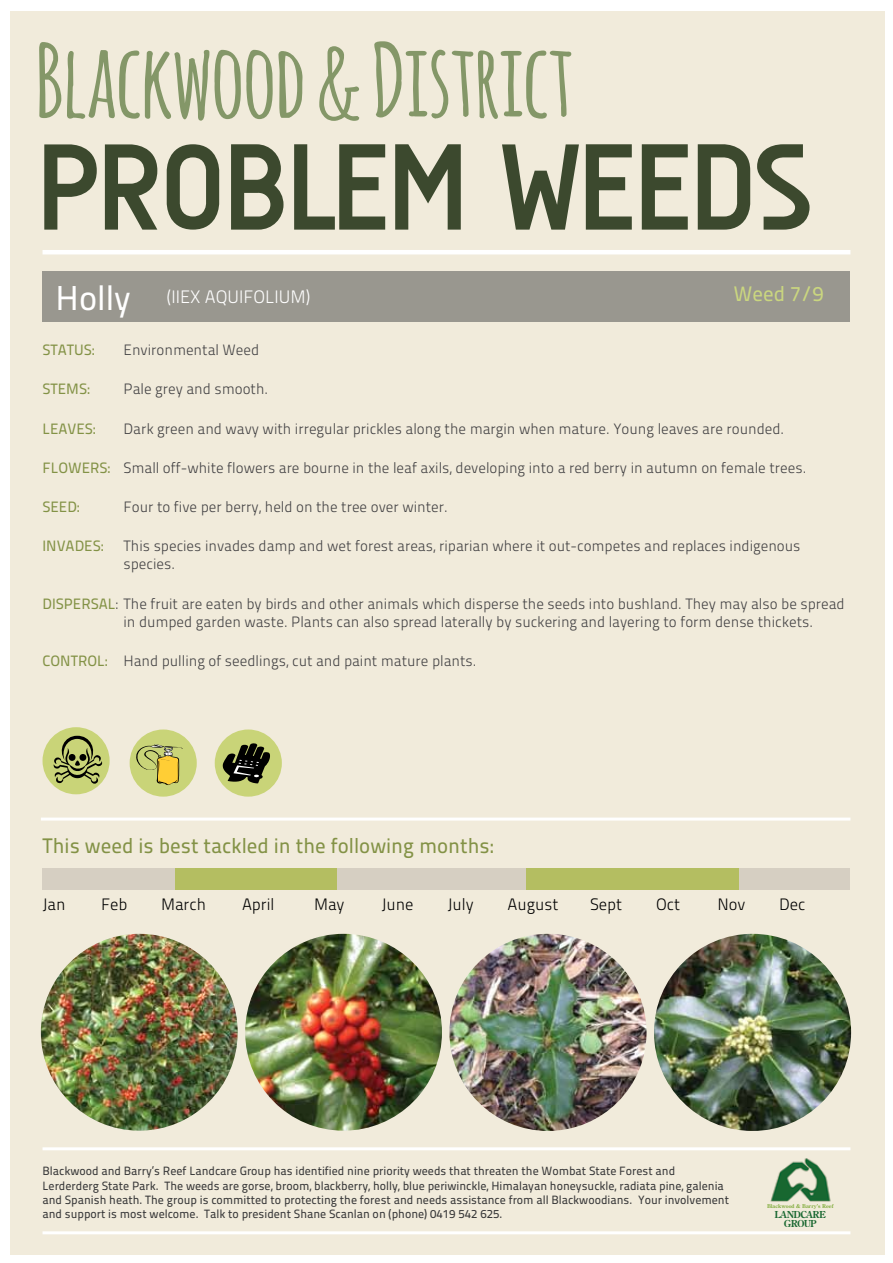
<style>
.page{position:relative;width:893px;height:1263px;background:#fff}
.page>*{position:absolute;margin:0;border:0;box-sizing:border-box;transform-origin:0 0}
.t1{font:700 124.95px "A Udimat";letter-spacing:-.025em;color:#3c492e}
.t2{font:700 100.2px "Amatic";color:#849768}
.t3{font:21px "Titillium Maps 26 L 500 wt";color:#839246}
.t4{font:21px "Titillium Maps 26 L 500 wt";color:#cad67f}
.t5{font:18px "Titillium Maps 26 L 250 wt";color:#fff}
.t6{font:16.5px "Titillium Maps 26 L 250 wt";color:#000}
.t7{font:15px/18px "Titillium Maps 26 L 250 wt";color:#414042}
.t8{font:15px "Titillium Maps 26 L 500 wt";color:#839246}
.t9{font:12px/14.4px "Titillium Maps 26 L 500 wt";color:#383839}
.t10{font:700 9.75px/8.2px "Century Oldstyle BT";letter-spacing:-.07em;color:#1a7039;text-align:center}
.t11{font:700 5.4px "Century Oldstyle BT";color:#81b73a}
.s1{font-family:"Titillium Maps 26 L 500 wt";font-size:34.5px}
.s2{font-family:"Titillium Maps 26 L 500 wt";color:#839246}
</style>
<div class="page">
<div style="left:10px;top:11px;width:874px;height:1243px;background:#f1ebdb"></div>
<hr style="left:43px;top:1147px;width:807px;height:3px;background:#fff">
<hr style="left:43px;top:1231px;width:807px;height:3px;background:#fff">
<hr style="left:43px;top:250px;width:807px;height:4px;background:#fff">
<img style="left:770px;top:1158px;width:61px;height:43px">
<hr style="left:41px;top:817px;width:809px;height:3px;background:#fff">
<div style="left:43px;top:271px;width:807px;height:51px;background:#99978f"></div>
<div style="left:130px;top:729px;width:67px;height:68px;background:#c9d478;border-radius:50%"></div>
<svg style="left:135px;top:744px;width:48px;height:41px"></svg>
<img style="left:245px;top:934px;width:197px;height:197px;border-radius:98px">
<img style="left:41px;top:934px;width:197px;height:197px;border-radius:98px">
<img style="left:449px;top:934px;width:197px;height:197px;border-radius:99px">
<img style="left:654px;top:934px;width:197px;height:197px;border-radius:99px">
<div style="left:43px;top:868px;width:807px;height:22px;background:#d6cfc2"></div>
<div style="left:527px;top:868px;width:212px;height:22px;background:#b4be61"></div>
<div style="left:176px;top:868px;width:161px;height:22px;background:#b4be61"></div>
<div style="left:43px;top:727px;width:67px;height:67px;background:#c9d478;border-radius:50%"></div>
<svg style="left:54px;top:735px;width:48px;height:49px"></svg>
<div style="left:215px;top:729px;width:67px;height:68px;background:#c9d478;border-radius:50%"></div>
<svg style="left:223px;top:743px;width:47px;height:40px"></svg>
<h2 class="t2" style="left:36px;top:9px;width:539px">Blackwood &amp; District</h2>
<h1 class="t1" style="left:36px;top:117px;width:779px">PROBLEM WEEDS</h1>
<p class="t5" style="left:56px;top:284px;width:256px"><span class="s1">Holly</span> (IIEX AQUIFOLIUM)</p>
<h3 class="t4" style="left:733px;top:278px;width:92px">Weed 7/9</h3>
<p class="t8" style="left:43px;top:339px;width:54px">STATUS:</p>
<p class="t7" style="left:124px;top:340px;width:137px">Environmental Weed</p>
<p class="t8" style="left:43px;top:378px;width:49px">STEMS:</p>
<p class="t7" style="left:124px;top:379px;width:146px">Pale grey and smooth.</p>
<p class="t8" style="left:43px;top:417px;width:55px">LEAVES:</p>
<p class="t7" style="left:124px;top:418px;width:662px">Dark green and wavy with irregular prickles along the margin when mature. Young leaves are rounded.</p>
<p class="t7" style="left:43px;top:458px;width:765px"><span class="s2">FLOWERS:</span> Small off-white flowers are bourne in the leaf axils, developing into a red berry in autumn on female trees.</p>
<p class="t8" style="left:43px;top:496px;width:39px">SEED:</p>
<p class="t7" style="left:124px;top:497px;width:326px">Four to five per berry, held on the tree over winter.</p>
<p class="t8" style="left:43px;top:535px;width:62px">INVADES:</p>
<p class="t7" style="left:124px;top:536px;width:678px">This species invades damp and wet forest areas, riparian where it out-competes and replaces indigenous species.</p>
<p class="t7" style="left:124px;top:594px;width:723px;text-indent:-81px"><span class="s2">DISPERSAL</span>: The fruit are eaten by birds and other animals which disperse the seeds into bushland. They may also be spread in dumped garden waste. Plants can also spread laterally by suckering and layering to form dense thickets.</p>
<p class="t7" style="left:43px;top:651px;width:436px"><span class="s2">CONTROL:</span> Hand pulling of seedlings, cut and paint mature plants.</p>
<h3 class="t3" style="left:43px;top:830px;width:453px">This weed is best tackled in the following months:</h3>
<p class="t6" style="left:43px;top:892px;width:25px">Jan</p>
<p class="t6" style="left:101px;top:892px;width:28px">Feb</p>
<p class="t6" style="left:161px;top:892px;width:46px">March</p>
<p class="t6" style="left:242px;top:892px;width:34px">April</p>
<p class="t6" style="left:314px;top:892px;width:32px">May</p>
<p class="t6" style="left:382px;top:892px;width:34px">June</p>
<p class="t6" style="left:448px;top:892px;width:28px">July</p>
<p class="t6" style="left:508px;top:892px;width:52px">August</p>
<p class="t6" style="left:590px;top:892px;width:34px">Sept</p>
<p class="t6" style="left:656px;top:892px;width:26px">Oct</p>
<p class="t6" style="left:718px;top:892px;width:30px">Nov</p>
<p class="t6" style="left:779px;top:892px;width:28px">Dec</p>
<p class="t9" style="left:43px;top:1163px;width:688px">Blackwood and Barry’s Reef Landcare Group has identified nine priority weeds that threaten the Wombat State Forest and Lerderderg State Park. The weeds are gorse, broom, blackberry, holly, blue periwinckle, Himalayan honeysuckle, radiata pine, galenia and Spanish heath. The group is committed to protecting the forest and needs assistance from all Blackwoodians. Your involvement and support is most welcome. Talk to president Shane Scanlan on (phone) 0419 542 625.</p>
<p class="t11" style="left:767px;top:1203px;width:68px">Blackwood &amp; Barry’s Reef</p>
<p class="t10" style="left:774px;top:1210px;width:53px">LANDCARE<br>GROUP</p>
</div>
